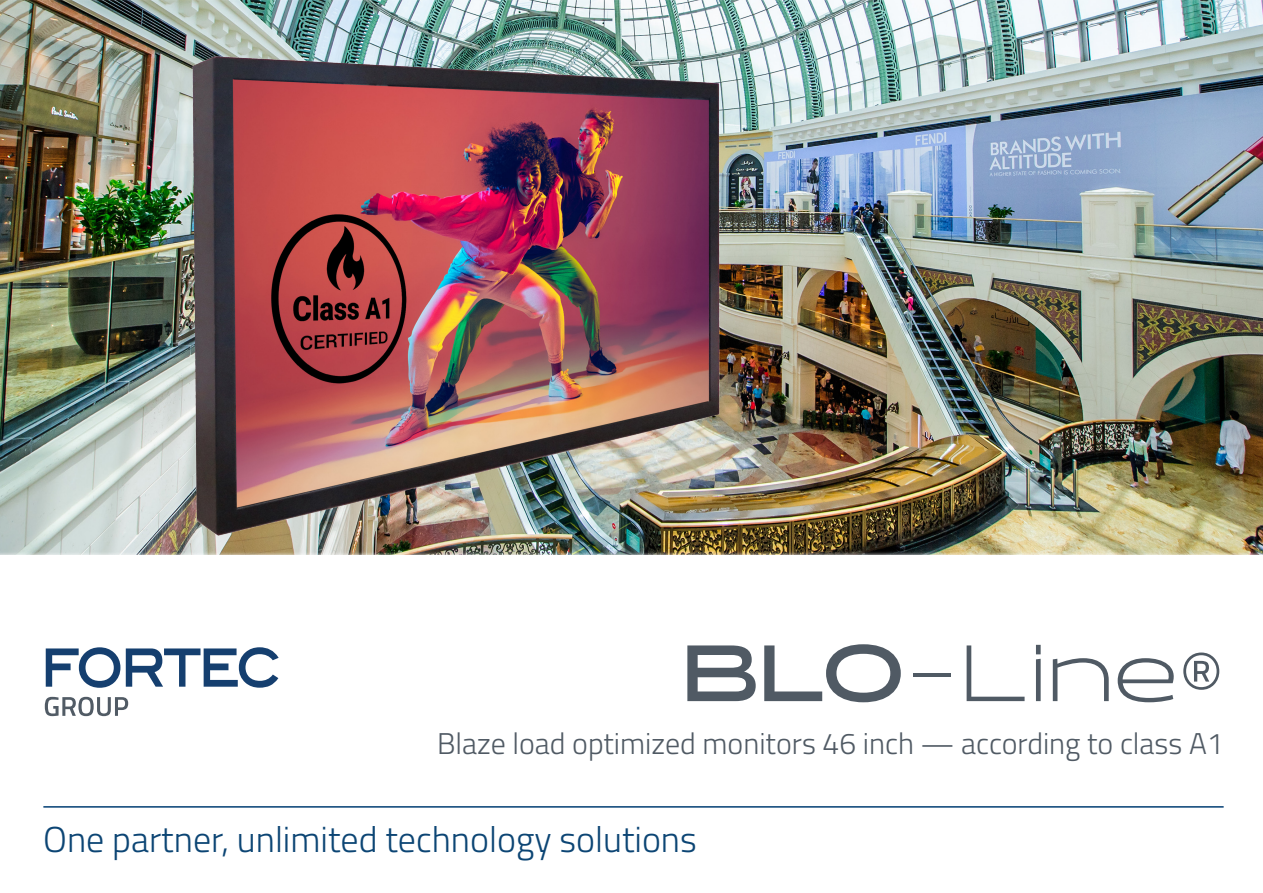
<style>
.page{position:relative;width:1263px;height:893px;background:#fff}
.page>*{position:absolute;margin:0;border:0;box-sizing:border-box;transform-origin:0 0}
.t1{font:300 79.5px "Halogen";color:#505a64}
.t2{font:300 36px "Titillium Web";color:#0c4574}
.t3{font:300 30px "Titillium Web";color:#505a64}
.s1{font-weight:700}
.s2{font-family:"Titillium Web";font-size:69px}
</style>
<div class="page">
<svg style="left:46px;top:647px;width:233px;height:41px"></svg>
<svg style="left:45px;top:697px;width:83px;height:19px"></svg>
<hr style="left:43px;top:806px;width:1181px;height:2px;background:#023e73">
<img style="left:0;top:0;width:1263px;height:555px">
<img style="left:170px;top:40px;width:566px;height:504px">
<p class="t1" style="left:682px;top:624px;width:543px"><span class="s1">BLO</span>-Line<span class="s2">®</span></p>
<p class="t3" style="left:437px;top:722px;width:788px">Blaze load optimized monitors 46 inch — according to class A1</p>
<p class="t2" style="left:43px;top:813px;width:655px">One partner, unlimited technology solutions</p>
</div>
